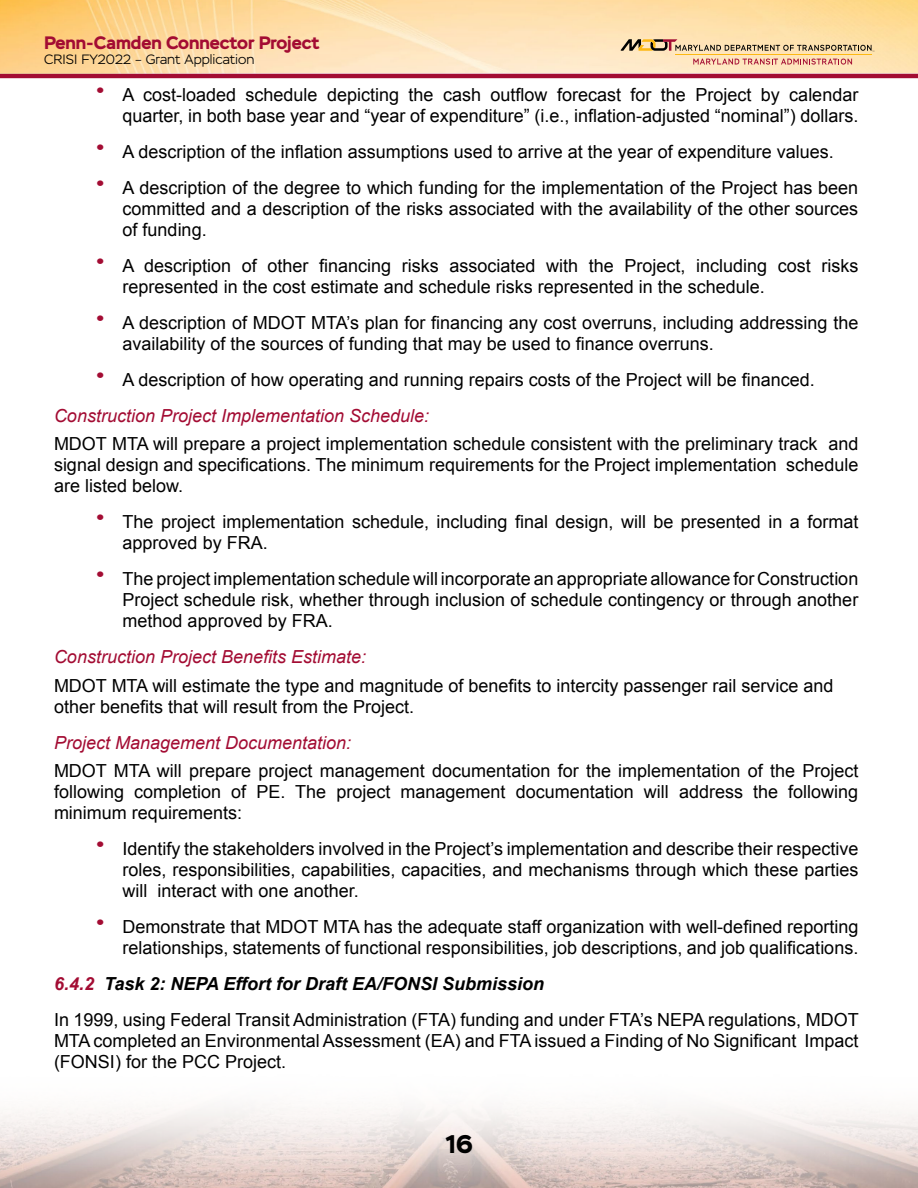
<style>
.page{position:relative;width:918px;height:1188px;background:#fff}
.page>*{position:absolute;margin:0;border:0;box-sizing:border-box;transform-origin:0 0}
.t1{font:700 25.5px "Stem";color:#000}
.paragraph{font:18px/21px "Arial";color:#000;text-align:justify}
.paragraph-2{font:italic 18px "Arial";color:#a30c33}
.Header_3{font:italic 700 18px "Arial";color:#000}
.t2{font:700 18px "Stem";color:#a30c33}
.t3{font:300 13.5px "Stem";color:#000}
.s1{font-family:"Stem";font-weight:700;font-size:30px;color:#a30c33}
.s2{color:#a30c33}
</style>
<div class="page">
<svg style="left:0;top:1106px;width:918px;height:82px"></svg>
<hr style="left:0;top:74px;width:918px;height:4px;background:#a30c33">
<img style="left:0;top:0;width:918px;height:74px">
<svg style="left:621px;top:39px;width:253px;height:13px;background:#ccb38b"></svg>
<svg style="left:693px;top:59px;width:159px;height:6px"></svg>
<hr style="left:675px;top:54px;width:197px;height:1px;background:#fdb913">
<p class="t2" style="left:44px;top:31px;width:277px">Penn-Camden Connector Project</p>
<p class="t3" style="left:44px;top:51px;width:212px">CRISI FY2022 – Grant Application</p>
<p class="paragraph" style="left:96px;top:84px;width:764px;text-align:right"><span class="s1">•</span> A cost-loaded schedule depicting the cash outflow forecast for the Project by calendar quarter, in both base year and “year of expenditure” (i.e., inflation-adjusted “nominal”) dollars.</p>
<p class="paragraph" style="left:96px;top:141px;width:740px"><span class="s1">•</span> A description of the inflation assumptions used to arrive at the year of expenditure values.</p>
<p class="paragraph" style="left:123px;top:177px;width:737px;text-indent:-27px"><span class="s1">•</span> A description of the degree to which funding for the implementation of the Project has been committed and a description of the risks associated with the availability of the other sources of funding.</p>
<p class="paragraph" style="left:123px;top:255px;width:737px;text-indent:-27px"><span class="s1">•</span> A description of other financing risks associated with the Project, including cost risks represented in the cost estimate and schedule risks represented in the schedule.</p>
<p class="paragraph" style="left:123px;top:312px;width:737px;text-indent:-27px"><span class="s1">•</span> A description of MDOT MTA’s plan for financing any cost overruns, including addressing the availability of the sources of funding that may be used to finance overruns.</p>
<p class="paragraph" style="left:96px;top:369px;width:721px"><span class="s1">•</span> A description of how operating and running repairs costs of the Project will be financed.</p>
<p class="paragraph-2" style="left:54px;top:404px;width:377px">Construction Project Implementation Schedule:</p>
<p class="paragraph" style="left:54px;top:434px;width:806px">MDOT MTA will prepare a project implementation schedule consistent with the preliminary track and signal design and specifications. The minimum requirements for the Project implementation schedule are listed below.</p>
<p class="paragraph" style="left:123px;top:512px;width:737px;text-indent:-27px"><span class="s1">•</span> The project implementation schedule, including final design, will be presented in a format approved by FRA.</p>
<p class="paragraph" style="left:123px;top:569px;width:737px;text-indent:-27px"><span class="s1">•</span> The project implementation schedule will incorporate an appropriate allowance for Construction Project schedule risk, whether through inclusion of schedule contingency or through another method approved by FRA.</p>
<p class="paragraph-2" style="left:54px;top:645px;width:314px">Construction Project Benefits Estimate:</p>
<p class="paragraph" style="left:54px;top:675px;width:781px">MDOT MTA will estimate the type and magnitude of benefits to intercity passenger rail service and other benefits that will result from the Project.</p>
<p class="paragraph-2" style="left:54px;top:731px;width:299px">Project Management Documentation:</p>
<p class="paragraph" style="left:54px;top:761px;width:806px">MDOT MTA will prepare project management documentation for the implementation of the Project following completion of PE. The project management documentation will address the following minimum requirements:</p>
<p class="paragraph" style="left:123px;top:839px;width:737px;text-indent:-27px"><span class="s1">•</span> Identify the stakeholders involved in the Project’s implementation and describe their respective roles, responsibilities, capabilities, capacities, and mechanisms through which these parties will interact with one another.</p>
<p class="paragraph" style="left:96px;top:917px;width:764px;text-align:right"><span class="s1">•</span> Demonstrate that MDOT MTA has the adequate staff organization with well-defined reporting relationships, statements of functional responsibilities, job descriptions, and job qualifications.</p>
<p class="Header_3" style="left:54px;top:972px;width:492px"><span class="s2">6.4.2</span> Task 2: NEPA Effort for Draft EA/FONSI Submission</p>
<p class="paragraph" style="left:54px;top:1010px;width:806px">In 1999, using Federal Transit Administration (FTA) funding and under FTA’s NEPA regulations, MDOT MTA completed an Environmental Assessment (EA) and FTA issued a Finding of No Significant Impact (FONSI) for the PCC Project.</p>
<p class="t1" style="left:446px;top:1128px;width:28px">16</p>
</div>
